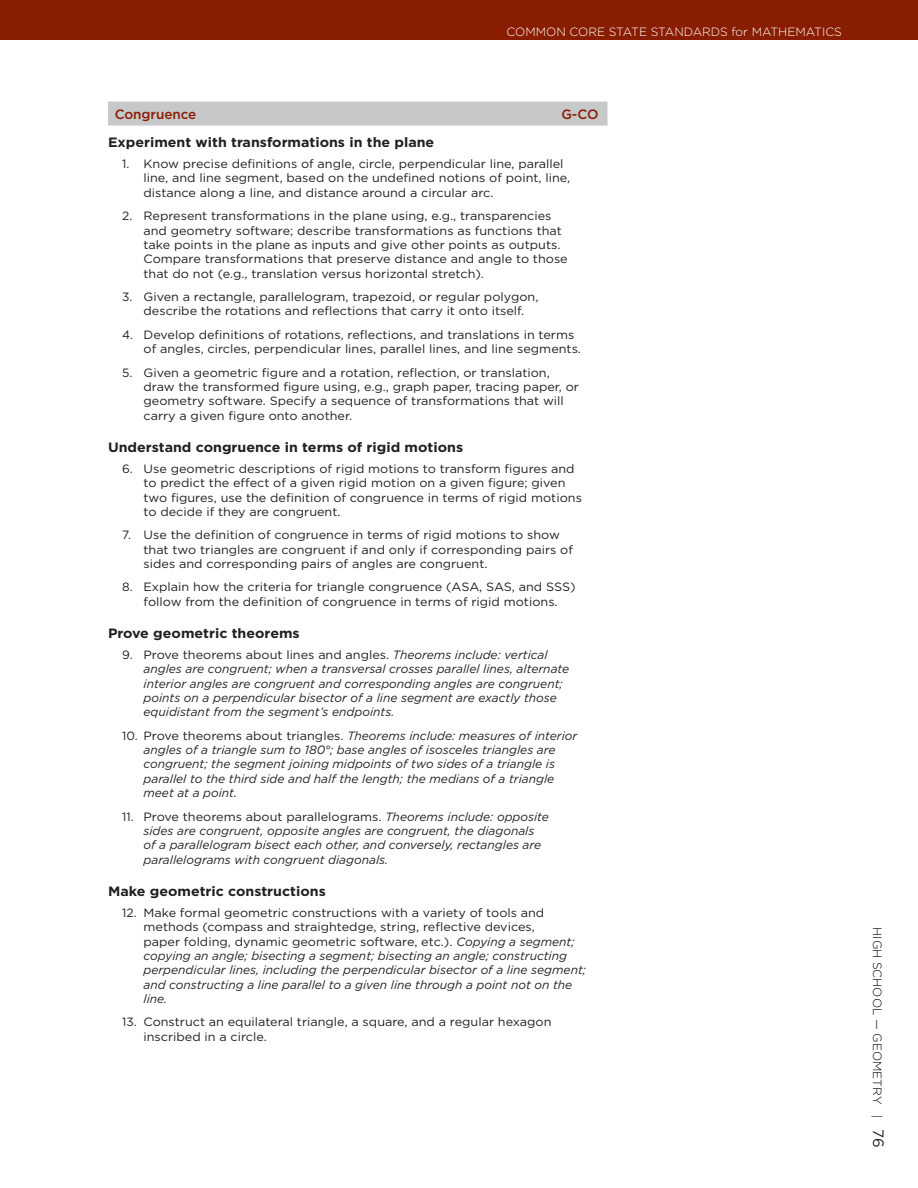
<style>
.page{position:relative;width:918px;height:1188px;background:#fff}
.page>*{position:absolute;margin:0;border:0;box-sizing:border-box;transform-origin:0 0}
.t1{font:700 13.5px "Gotham";color:#231f20;scale:1.05 1}
.t2{font:500 13.5px "Gotham";letter-spacing:-.005em;color:#891d02}
.t3{font:12px/14.4px "Gotham";color:#231f20}
.t4{font:italic 12px/14.4px "Gotham";color:#231f20}
.t5{font:300 12px "Gotham";color:#fff}
.t6{font:300 12px "Gotham";color:#000}
.s1{font-style:normal}
.s2{font-weight:400;font-size:15px;color:#231f20}
</style>
<div class="page">
<div style="left:0;top:0;width:918px;height:40px;background:#891d02"></div>
<div style="left:108px;top:102px;width:500px;height:24px;background:#c7c8ca"></div>
<p class="t5" style="left:507px;top:24px;width:255px">COMMON CORE STATE STANDARDS FOR MAT</p>
<p class="t5" style="left:778px;top:24px;width:19px">HEMAT</p>
<p class="t5" style="left:822px;top:24px;width:21px">ICS</p>
<p class="t2" style="left:115px;top:105px;width:83px">Congruence</p>
<p class="t2" style="left:561px;top:105px;width:37px">G-CO</p>
<p class="t1" style="left:108px;top:134px;width:312px">Experiment with transformations in the plane</p>
<p class="t3" style="left:144px;top:156px;width:428px;text-indent:-21px">1. Know precise definitions of angle, circle, perpendicular line, parallel line, and line segment, based on the undefined notions of point, line, distance along a line, and distance around a circular arc.</p>
<p class="t3" style="left:144px;top:209px;width:426px;text-indent:-21px">2. Represent transformations in the plane using, e.g., transparencies and geometry software; describe transformations as functions that take points in the plane as inputs and give other points as outputs.<br>Compare transformations that preserve distance and angle to those that do not (e.g., translation versus horizontal stretch).</p>
<p class="t3" style="left:144px;top:289px;width:396px;text-indent:-21px">3. Given a rectangle, parallelogram, trapezoid, or regular polygon, describe the rotations and reflections that carry it onto itself.</p>
<p class="t3" style="left:144px;top:327px;width:439px;text-indent:-21px">4. Develop definitions of rotations, reflections, and translations in terms of angles, circles, perpendicular lines, parallel lines, and line segments.</p>
<p class="t3" style="left:144px;top:365px;width:437px;text-indent:-21px">5. Given a geometric figure and a rotation, reflection, or translation, draw the transformed figure using, e.g., graph paper, tracing paper, or geometry software. Specify a sequence of transformations that will carry a given figure onto another.</p>
<p class="t1" style="left:108px;top:439px;width:340px">Understand congruence in terms of rigid motions</p>
<p class="t3" style="left:144px;top:461px;width:440px;text-indent:-21px">6. Use geometric descriptions of rigid motions to transform figures and to predict the effect of a given rigid motion on a given figure; given two figures, use the definition of congruence in terms of rigid motions to decide if they are congruent.</p>
<p class="t3" style="left:144px;top:528px;width:431px;text-indent:-21px">7. Use the definition of congruence in terms of rigid motions to show that two triangles are congruent if and only if corresponding pairs of sides and corresponding pairs of angles are congruent.</p>
<p class="t3" style="left:122px;top:580px;width:455px;text-align:center">8. Explain how the criteria for triangle congruence (ASA, SAS, and SSS) follow from the definition of congruence in terms of rigid motions.</p>
<p class="t1" style="left:108px;top:625px;width:184px">Prove geometric theorems</p>
<p class="t4" style="left:144px;top:647px;width:427px;text-indent:-21px"><span class="s1">9. Prove theorems about lines and angles.</span> Theorems include: vertical angles are congruent; when a transversal crosses parallel lines, alternate interior angles are congruent and corresponding angles are congruent; points on a perpendicular bisector of a line segment are exactly those equidistant from the segment’s endpoints.</p>
<p class="t4" style="left:144px;top:728px;width:435px;text-indent:-21px"><span class="s1">10. Prove theorems about triangles.</span> Theorems include: measures of interior angles of a triangle sum to 180°; base angles of isosceles triangles are congruent; the segment joining midpoints of two sides of a triangle is parallel to the third side and half the length; the medians of a triangle meet at a point.</p>
<p class="t4" style="left:144px;top:809px;width:407px;text-indent:-21px"><span class="s1">11. Prove theorems about parallelograms.</span> Theorems include: opposite sides are congruent, opposite angles are congruent, the diagonals of a parallelogram bisect each other, and conversely, rectangles are parallelograms with congruent diagonals.</p>
<p class="t1" style="left:108px;top:883px;width:209px">Make geometric constructions</p>
<p class="t4" style="left:144px;top:905px;width:444px;text-indent:-21px"><span class="s1">12. Make formal geometric constructions with a variety of tools and methods (compass and straightedge, string, reflective devices,<br>paper folding, dynamic geometric software, etc.).</span> Copying a segment; copying an angle; bisecting a segment; bisecting an angle; constructing perpendicular lines, including the perpendicular bisector of a line segment; and constructing a line parallel to a given line through a point not on the line.</p>
<p class="t3" style="left:144px;top:1015px;width:409px;text-indent:-21px">13. Construct an equilateral triangle, a square, and a regular hexagon inscribed in a circle.</p>
<p class="t6" style="left:885px;top:927px;width:222px;rotate:90deg">HIGH SCHOOL — GEOMETRY | <span class="s2">76</span></p>
</div>
